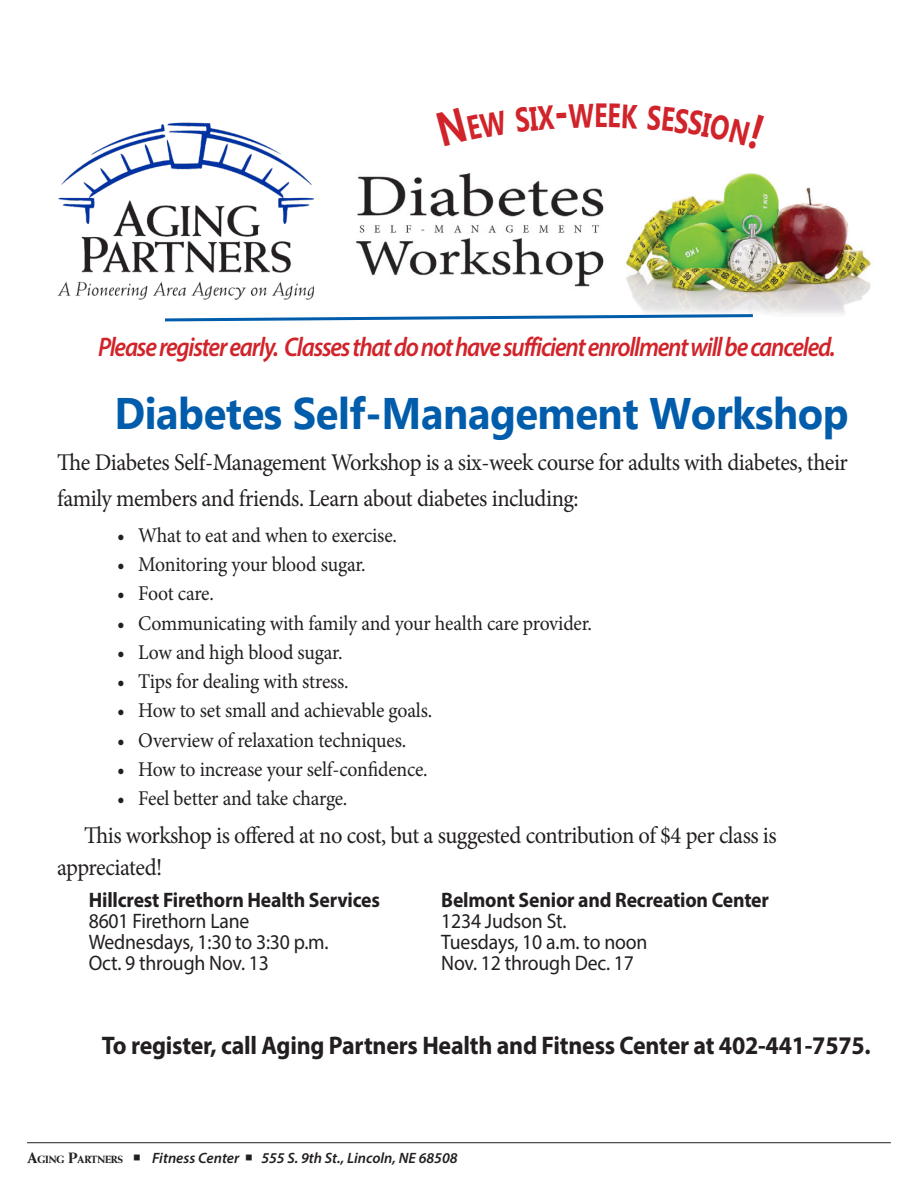
<style>
.page{position:relative;width:918px;height:1188px;background:#fff}
.page>*{position:absolute;margin:0;border:0;box-sizing:border-box;transform-origin:0 0}
.MH-Headline{font:700 44.1px "Gadugi";letter-spacing:-.01em;color:#015dab;scale:.95 1}
.MH-Headline-2{font:700 33.6px "Gadugi";color:#d1232a;scale:.76 1}
.Story_Headline{font:italic 600 27px "Myriad Pro";letter-spacing:-.05em;color:#d1232a;scale:.9 1}
.Story_Subhead{font:700 25.5px "Myriad Pro";letter-spacing:-.01em;color:#231f20;scale:.94 1}
.Story_Subhead-2{font:24px/36px "Minion Pro";letter-spacing:-.02em;color:#231f20;scale:.94 1}
.Story_Body{font:24px/31.5px "Minion Pro";letter-spacing:-.025em;color:#231f20;scale:.94 1}
.t1{font:21px "Minion Pro";letter-spacing:-.01em;color:#231f20;scale:.94 1}
.Story_Subhead-3{font:21px "Myriad Pro";letter-spacing:-.01em;color:#231f20;scale:.94 1}
.Story_Subhead-4{font:700 21px "Myriad Pro";letter-spacing:-.01em;color:#231f20;scale:.94 1}
.t2{font:italic 600 15px "Myriad Pro";color:#231f20}
.s1{font-family:"Weiss Std";font-weight:800;font-style:normal}
.s2{font-family:"Weiss Std";font-weight:800;font-style:normal;font-size:10.5px}
</style>
<div class="page">
<img style="left:57px;top:123px;width:257px;height:176px">
<hr style="left:27px;top:1142px;width:864px;height:1px;background:#231f20">
<img style="left:356px;top:173px;width:515px;height:141px">
<svg style="left:165px;top:313px;width:591px;height:9px"></svg>
<p class="MH-Headline-2" style="left:594px;top:95px;width:20px">e</p>
<p class="Story_Headline" style="left:98px;top:330px;width:821px">Please register early. Classes that do not have sufficient enrollment will be canceled.</p>
<p class="MH-Headline" style="left:114px;top:387px;width:774px">Diabetes Self-Management Workshop</p>
<p class="Story_Subhead-2" style="left:57px;top:444px;width:843px">The Diabetes Self-Management Workshop is a six-week course for adults with diabetes, their family members and friends. Learn about diabetes including:</p>
<p class="t1" style="left:117px;top:521px;width:299px">• What to eat and when to exercise.</p>
<p class="t1" style="left:117px;top:550px;width:266px">• Monitoring your blood sugar.</p>
<p class="t1" style="left:117px;top:580px;width:104px">• Foot care.</p>
<p class="t1" style="left:117px;top:609px;width:507px">• Communicating with family and your health care provider.</p>
<p class="t1" style="left:117px;top:638px;width:241px">• Low and high blood sugar.</p>
<p class="t1" style="left:117px;top:667px;width:248px">• Tips for dealing with stress.</p>
<p class="t1" style="left:117px;top:697px;width:337px">• How to set small and achievable goals.</p>
<p class="t1" style="left:117px;top:726px;width:309px">• Overview of relaxation techniques.</p>
<p class="t1" style="left:117px;top:755px;width:332px">• How to increase your self-confidence.</p>
<p class="t1" style="left:117px;top:784px;width:246px">• Feel better and take charge.</p>
<p class="Story_Body" style="left:57px;top:820px;width:767px;text-indent:27px">This workshop is offered at no cost, but a suggested contribution of $4 per class is appreciated!</p>
<p class="Story_Subhead-4" style="left:89px;top:886px;width:311px">Hillcrest Firethorn Health Services</p>
<p class="Story_Subhead-4" style="left:441px;top:886px;width:350px">Belmont Senior and Recreation Center</p>
<p class="Story_Subhead-3" style="left:89px;top:908px;width:172px">8601 Firethorn Lane</p>
<p class="Story_Subhead-3" style="left:441px;top:908px;width:135px">1234 Judson St.</p>
<p class="Story_Subhead-3" style="left:89px;top:929px;width:257px">Wednesdays, 1:30 to 3:30 p.m.</p>
<p class="Story_Subhead-3" style="left:441px;top:929px;width:221px">Tuesdays, 10 a.m. to noon</p>
<p class="Story_Subhead-3" style="left:89px;top:950px;width:193px">Oct. 9 through Nov. 13</p>
<p class="Story_Subhead-3" style="left:441px;top:950px;width:207px">Nov. 12 through Dec. 17</p>
<p class="Story_Subhead" style="left:102px;top:1029px;width:820px">To register, call Aging Partners Health and Fitness Center at 402-441-7575.</p>
<p class="t2" style="left:27px;top:1149px;width:432px"><span class="s1">A</span><span class="s2">GING</span> <span class="s1">P</span><span class="s2">ARTNERS</span> ○ Fitness Center ○ 555 S. 9th St., Lincoln, NE 68508</p>
</div>
